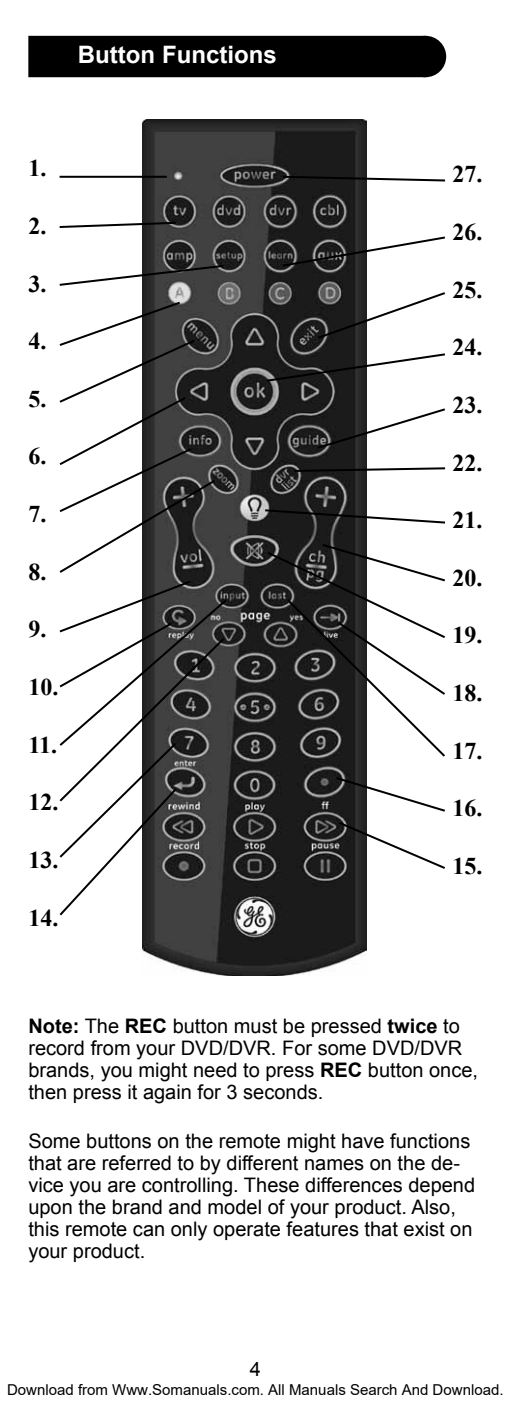
<style>
.page{position:relative;width:511px;height:1418px;background:#fff}
.page>*{position:absolute;margin:0;border:0;box-sizing:border-box;transform-origin:0 0}
.t1{font:700 24px "Times New Roman";color:#000}
.t2{font:700 24px "Arial";color:#fff}
.t3{font:20px/22px "Arial";color:#000}
.t4{font:15px "Arial";color:#000}
.s1{font-weight:700}
</style>
<div class="page">
<img style="left:142px;top:119px;width:224px;height:856px">
<div style="left:29px;top:37px;width:395px;height:39px;background:#000"></div>
<div style="left:28px;top:36px;width:397px;height:41px;border:2px solid #000"></div>
<div style="left:405px;top:37px;width:39px;height:39px;background:#000;border-radius:50%"></div>
<div style="left:404px;top:36px;width:41px;height:41px;border:2px solid #000;border-radius:50%"></div>
<hr style="left:60px;top:176px;width:107px;height:2px;background:#000">
<svg style="left:59px;top:221px;width:119px;height:8px"></svg>
<svg style="left:59px;top:264px;width:166px;height:23px"></svg>
<svg style="left:292px;top:466px;width:154px;height:7px"></svg>
<svg style="left:265px;top:542px;width:180px;height:216px"></svg>
<svg style="left:263px;top:508px;width:182px;height:16px"></svg>
<svg style="left:315px;top:407px;width:130px;height:43px"></svg>
<svg style="left:264px;top:352px;width:181px;height:31px"></svg>
<svg style="left:280px;top:235px;width:165px;height:33px"></svg>
<svg style="left:280px;top:175px;width:166px;height:7px"></svg>
<svg style="left:315px;top:290px;width:130px;height:50px"></svg>
<svg style="left:333px;top:775px;width:112px;height:38px"></svg>
<svg style="left:59px;top:300px;width:169px;height:617px"></svg>
<svg style="left:336px;top:820px;width:109px;height:50px"></svg>
<p class="t2" style="left:78px;top:39px;width:200px">Button Functions</p>
<p class="t1" style="left:28px;top:152px;width:19px">1.</p>
<p class="t1" style="left:28px;top:209px;width:19px">2.</p>
<p class="t1" style="left:28px;top:267px;width:19px">3.</p>
<p class="t1" style="left:28px;top:324px;width:19px">4.</p>
<p class="t1" style="left:28px;top:382px;width:19px">5.</p>
<p class="t1" style="left:28px;top:440px;width:19px">6.</p>
<p class="t1" style="left:28px;top:497px;width:19px">7.</p>
<p class="t1" style="left:28px;top:555px;width:19px">8.</p>
<p class="t1" style="left:28px;top:612px;width:19px">9.</p>
<p class="t1" style="left:28px;top:670px;width:31px">10.</p>
<p class="t1" style="left:28px;top:728px;width:30px">11.</p>
<p class="t1" style="left:28px;top:785px;width:31px">12.</p>
<p class="t1" style="left:28px;top:843px;width:31px">13.</p>
<p class="t1" style="left:28px;top:900px;width:31px">14.</p>
<p class="t1" style="left:452px;top:158px;width:31px">27.</p>
<p class="t1" style="left:452px;top:215px;width:31px">26.</p>
<p class="t1" style="left:452px;top:273px;width:31px">25.</p>
<p class="t1" style="left:452px;top:331px;width:31px">24.</p>
<p class="t1" style="left:452px;top:388px;width:31px">23.</p>
<p class="t1" style="left:452px;top:446px;width:31px">22.</p>
<p class="t1" style="left:452px;top:503px;width:31px">21.</p>
<p class="t1" style="left:452px;top:561px;width:31px">20.</p>
<p class="t1" style="left:452px;top:619px;width:31px">19.</p>
<p class="t1" style="left:452px;top:676px;width:31px">18.</p>
<p class="t1" style="left:452px;top:734px;width:31px">17.</p>
<p class="t1" style="left:452px;top:791px;width:31px">16.</p>
<p class="t1" style="left:452px;top:849px;width:31px">15.</p>
<p class="t3" style="left:28px;top:1014px;width:451px"><span class="s1">Note:</span> The <span class="s1">REC</span> button must be pressed <span class="s1">twice</span> to record from your DVD/DVR. For some DVD/DVR brands, you might need to press <span class="s1">REC</span> button once, then press it again for 3 seconds.</p>
<p class="t3" style="left:28px;top:1130px;width:448px">Some buttons on the remote might have functions that are referred to by different names on the de&shy;vice you are controlling. These differences depend upon the brand and model of your product. Also, this remote can only operate features that exist on your product.</p>
<p class="t3" style="left:250px;top:1357px;width:13px">4</p>
<p class="t4" style="left:7px;top:1381px;width:497px">Download from Www.Somanuals.com. All Manuals Search And Download.</p>
</div>
